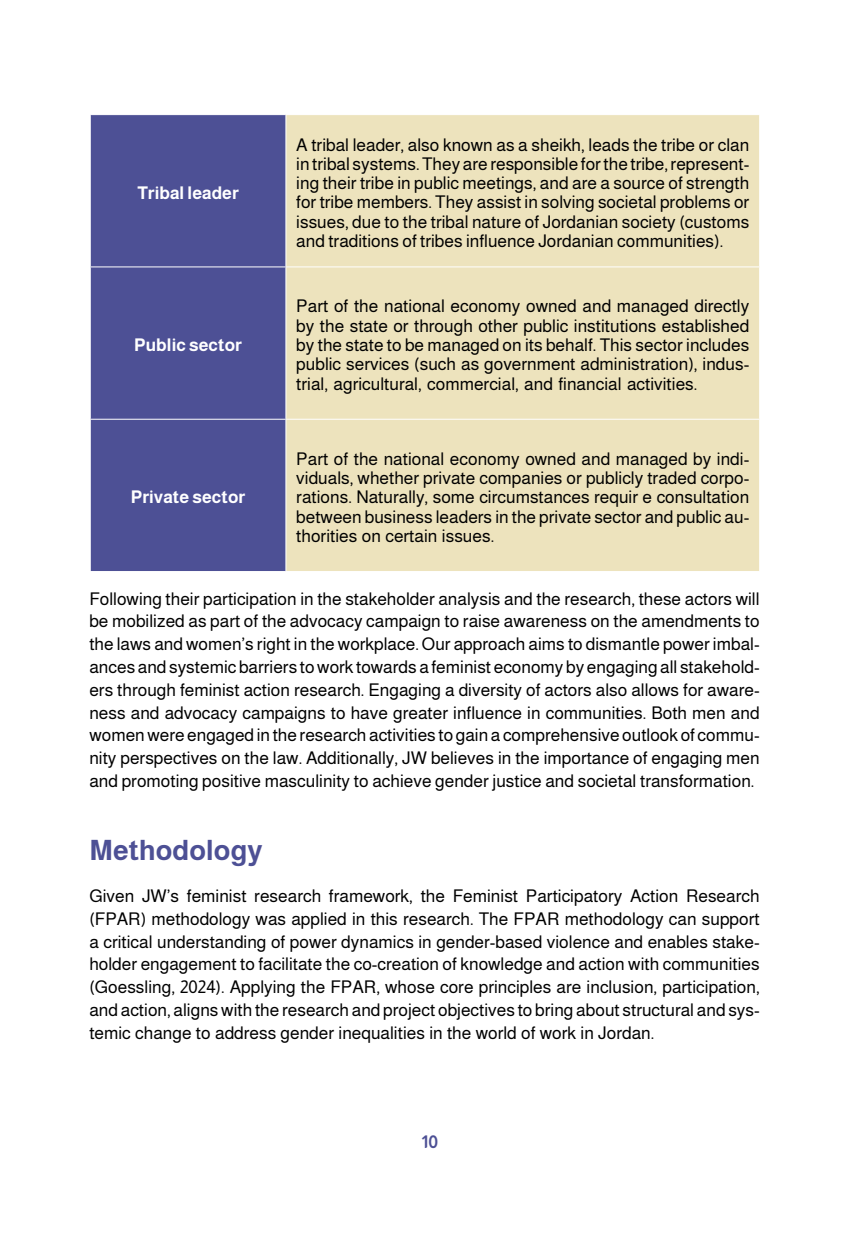
<style>
.page{position:relative;width:859px;height:1246px;background:#fff}
.page>*{position:absolute;margin:0;border:0;box-sizing:border-box;transform-origin:0 0}
.Heading_1{font:700 28px "Almarai";color:#4d5095}
.Body{font:17.5px/22.8px "Almarai";color:#000;text-align:justify}
.Table_Body{font:17.5px/19.2px "Almarai";color:#000;text-align:justify}
.Table_Header{font:700 17.5px "Almarai";color:#fff}
.t1{font:700 17.5px "Almarai";color:#4d5095}
</style>
<div class="page">
<div style="left:91px;top:115px;width:194px;height:456px;background:#4d5095"></div>
<div style="left:286px;top:115px;width:473px;height:456px;background:#ede3bd"></div>
<hr style="left:90px;top:266px;width:196px;height:1px;background:#fff">
<hr style="left:286px;top:266px;width:473px;height:1px;background:#fff">
<hr style="left:286px;top:419px;width:473px;height:1px;background:#fff">
<hr style="left:90px;top:419px;width:196px;height:1px;background:#fff">
<p class="Table_Header" style="left:137px;top:179px;width:103px">Tribal leader</p>
<p class="Table_Header" style="left:134px;top:332px;width:109px">Public sector</p>
<p class="Table_Header" style="left:131px;top:484px;width:116px">Private sector</p>
<p class="Table_Body" style="left:296px;top:135px;width:454px">A tribal leader, also known as a sheikh, leads the tribe or clan in tribal systems. They are responsible for the tribe, represent&shy;ing their tribe in public meetings, and are a source of strength for tribe members. They assist in solving societal problems or issues, due to the tribal nature of Jordanian society (customs and traditions of tribes influence Jordanian communities).</p>
<p class="Table_Body" style="left:296px;top:297px;width:454px">Part of the national economy owned and managed directly by the state or through other public institutions established by the state to be managed on its behalf. This sector includes public services (such as government administration), indus&shy;trial, agricultural, commercial, and financial activities.</p>
<p class="Table_Body" style="left:296px;top:449px;width:454px">Part of the national economy owned and managed by indi&shy;viduals, whether private companies or publicly traded corpo&shy;rations. Naturally, some circumstances requir e consultation between business leaders in the private sector and public au&shy;thorities on certain issues.</p>
<p class="Body" style="left:89px;top:587px;width:671px">Following their participation in the stakeholder analysis and the research, these actors will be mobilized as part of the advocacy campaign to raise awareness on the amendments to the laws and women’s right in the workplace. Our approach aims to dismantle power imbal&shy;ances and systemic barriers to work towards a feminist economy by engaging all stakehold&shy;ers through feminist action research. Engaging a diversity of actors also allows for aware&shy;ness and advocacy campaigns to have greater influence in communities. Both men and women were engaged in the research activities to gain a comprehensive outlook of commu&shy;nity perspectives on the law. Additionally, JW believes in the importance of engaging men and promoting positive masculinity to achieve gender justice and societal transformation.</p>
<p class="Heading_1" style="left:89px;top:828px;width:175px">Methodology</p>
<p class="Body" style="left:89px;top:884px;width:671px">Given JW’s feminist research framework, the Feminist Participatory Action Research (FPAR) methodology was applied in this research. The FPAR methodology can support a critical understanding of power dynamics in gender-based violence and enables stake&shy;holder engagement to facilitate the co-creation of knowledge and action with communities (Goessling, 2024). Applying the FPAR, whose core principles are inclusion, participation, and action, aligns with the research and project objectives to bring about structural and sys&shy;temic change to address gender inequalities in the world of work in Jordan.</p>
<p class="t1" style="left:421px;top:1128px;width:18px">10</p>
</div>
